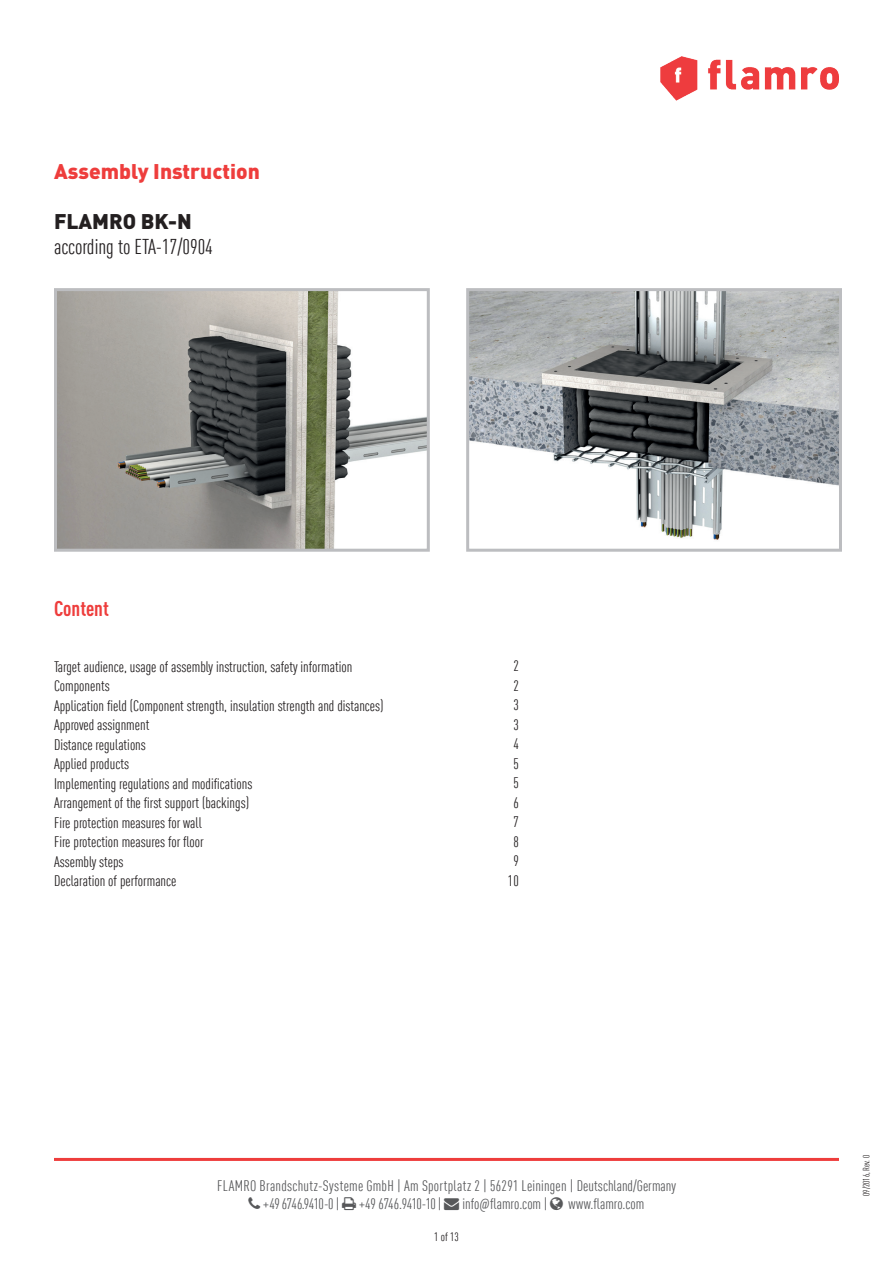
<style>
.page{position:relative;width:893px;height:1263px;background:#fff}
.page>*{position:absolute;margin:0;border:0;box-sizing:border-box;transform-origin:0 0}
.t1{font:condensed 21px "DIN Pro";color:#231f20}
.t2{font:900 21px "DIN Pro";color:#ee3d3c}
.t3{font:900 21px "DIN Pro";color:#231f20}
.t4{font:700 condensed 21px "DIN Pro";color:#ee3d3c}
.t5{font:condensed 15px/19.5px "DIN Pro";color:#231f20}
.t6{font:condensed 15px/18px "DIN Pro";letter-spacing:.01em;color:#57585a}
.t7{font:condensed 15px "DIN Pro";letter-spacing:-.01em;color:#57585a}
.t8{font:condensed 12px "DIN Pro";color:#231f20}
.t9{font:condensed 9px "DIN Pro";color:#231f20}
</style>
<div class="page">
<hr style="left:54px;top:1158px;width:785px;height:3px;background:#ee3d3c">
<img style="left:660px;top:56px;width:179px;height:44px">
<img style="left:470px;top:292px;width:368px;height:249px">
<div style="left:466px;top:288px;width:376px;height:264px;border:3px solid #bcbdc0"></div>
<img style="left:58px;top:292px;width:368px;height:256px">
<div style="left:54px;top:288px;width:376px;height:264px;border:3px solid #bcbdc0"></div>
<h1 class="t2" style="left:54px;top:154px;width:207px">Assembly Instruction</h1>
<h1 class="t3" style="left:54px;top:205px;width:139px">FLAMRO BK-N</h1>
<h1 class="t1" style="left:54px;top:232px;width:160px">according to ETA-17/0904</h1>
<h1 class="t4" style="left:54px;top:593px;width:56px">Content</h1>
<p class="t5" style="left:54px;top:656px;width:331px">Target audience, usage of assembly instruction, safety information Components<br>Application field (Component strength, insulation strength and distances)<br>Approved assignment<br>Distance regulations<br>Applied products<br>Implementing regulations and modifications<br>Arrangement of the first support (backings)<br>Fire protection measures for wall<br>Fire protection measures for floor<br>Assembly steps<br>Declaration of performance</p>
<p class="t5" style="left:508px;top:655px;width:12px;text-align:center">2<br>2<br>3<br>3<br>4<br>5<br>5<br>6<br>7<br>8<br>9<br>10</p>
<p class="t6" style="left:263px;top:1176px;width:414px;text-indent:-46px">FLAMRO Brandschutz-Systeme GmbH | Am Sportplatz 2 | 56291 Leiningen | Deutschland/Germany +49 6746.9410-0 |</p>
<p class="t7" style="left:359px;top:1193px;width:190px">+49 6746.9410-10 | → info@flamro.com |</p>
<p class="t6" style="left:568px;top:1194px;width:78px">www.flamro.com</p>
<p class="t8" style="left:434px;top:1228px;width:26px">1 of 13</p>
<p class="t9" style="left:860px;top:1196px;width:43px;rotate:-90deg">09/2016, Rev. 0</p>
</div>
